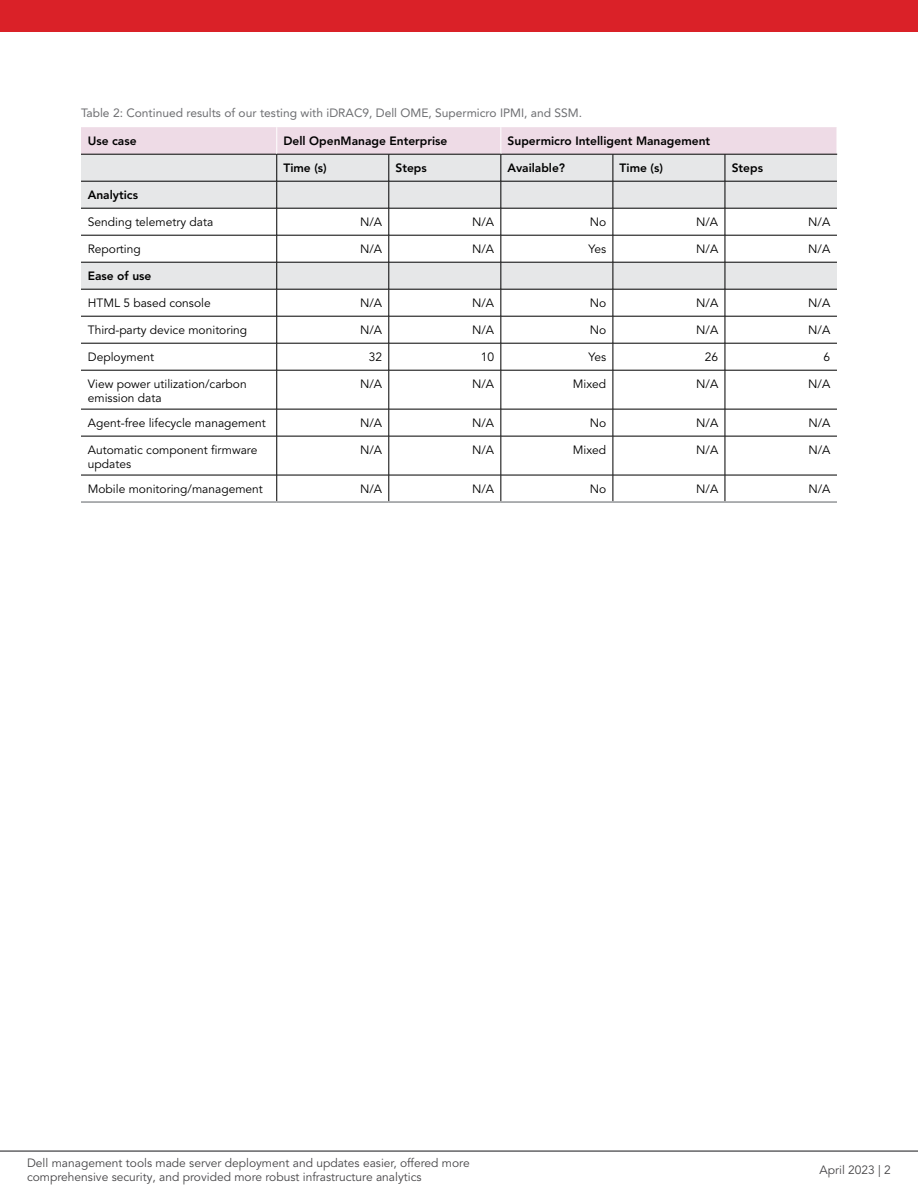
<style>
.page{position:relative;width:918px;height:1188px;background:#fff}
.page>*{position:absolute;margin:0;border:0;box-sizing:border-box;transform-origin:0 0}
.t1{font:12px/14.4px "Avenir LT Pro";color:#000}
.t2{font:12px/14.4px "Avenir LT Pro";color:#464547}
.t3{font:800 12px "Avenir LT Pro";color:#000}
.t4{font:12px "Avenir LT Pro";color:#6d6e71}
</style>
<div class="page">
<hr style="left:276px;top:370px;width:1px;height:39px;background:#000">
<hr style="left:389px;top:370px;width:1px;height:39px;background:#000">
<hr style="left:501px;top:370px;width:1px;height:39px;background:#000">
<hr style="left:613px;top:370px;width:1px;height:39px;background:#000">
<hr style="left:725px;top:370px;width:1px;height:39px;background:#000">
<svg style="left:276px;top:410px;width:1px;height:26px"></svg>
<svg style="left:389px;top:410px;width:1px;height:26px"></svg>
<svg style="left:501px;top:410px;width:1px;height:26px"></svg>
<svg style="left:613px;top:410px;width:1px;height:26px"></svg>
<svg style="left:725px;top:410px;width:1px;height:26px"></svg>
<hr style="left:276px;top:436px;width:1px;height:39px;background:#000">
<hr style="left:389px;top:436px;width:1px;height:39px;background:#000">
<hr style="left:501px;top:436px;width:1px;height:39px;background:#000">
<hr style="left:613px;top:436px;width:1px;height:39px;background:#000">
<hr style="left:725px;top:436px;width:1px;height:39px;background:#000">
<svg style="left:276px;top:476px;width:1px;height:25px"></svg>
<svg style="left:389px;top:476px;width:1px;height:25px"></svg>
<svg style="left:501px;top:476px;width:1px;height:25px"></svg>
<svg style="left:613px;top:476px;width:1px;height:25px"></svg>
<svg style="left:725px;top:476px;width:1px;height:25px"></svg>
<hr style="left:81px;top:370px;width:196px;height:1px;background:#000">
<hr style="left:277px;top:370px;width:112px;height:1px;background:#000">
<hr style="left:389px;top:370px;width:112px;height:1px;background:#000">
<hr style="left:501px;top:370px;width:112px;height:1px;background:#000">
<hr style="left:613px;top:370px;width:112px;height:1px;background:#000">
<hr style="left:725px;top:370px;width:112px;height:1px;background:#000">
<hr style="left:81px;top:409px;width:196px;height:1px;background:#000">
<hr style="left:277px;top:409px;width:112px;height:1px;background:#000">
<hr style="left:389px;top:409px;width:112px;height:1px;background:#000">
<hr style="left:501px;top:409px;width:112px;height:1px;background:#000">
<hr style="left:613px;top:409px;width:112px;height:1px;background:#000">
<hr style="left:725px;top:409px;width:112px;height:1px;background:#000">
<hr style="left:81px;top:436px;width:196px;height:1px;background:#000">
<hr style="left:277px;top:436px;width:112px;height:1px;background:#000">
<hr style="left:389px;top:436px;width:112px;height:1px;background:#000">
<hr style="left:501px;top:436px;width:112px;height:1px;background:#000">
<hr style="left:613px;top:436px;width:112px;height:1px;background:#000">
<hr style="left:725px;top:436px;width:112px;height:1px;background:#000">
<hr style="left:81px;top:475px;width:196px;height:1px;background:#000">
<hr style="left:277px;top:475px;width:112px;height:1px;background:#000">
<hr style="left:389px;top:475px;width:112px;height:1px;background:#000">
<hr style="left:501px;top:475px;width:112px;height:1px;background:#000">
<hr style="left:613px;top:475px;width:112px;height:1px;background:#000">
<hr style="left:725px;top:475px;width:112px;height:1px;background:#000">
<hr style="left:81px;top:501px;width:196px;height:2px;background:#939598">
<hr style="left:277px;top:501px;width:112px;height:2px;background:#939598">
<hr style="left:389px;top:501px;width:112px;height:2px;background:#939598">
<hr style="left:501px;top:501px;width:112px;height:2px;background:#939598">
<hr style="left:613px;top:501px;width:112px;height:2px;background:#939598">
<hr style="left:725px;top:501px;width:112px;height:2px;background:#939598">
<svg style="left:81px;top:127px;width:757px;height:243px"></svg>
<hr style="left:0;top:1151px;width:918px;height:1px;background:#616264">
<div style="left:0;top:0;width:918px;height:32px;background:#da2128"></div>
<p class="t4" style="left:81px;top:106px;width:503px">Table 2: Continued results of our testing with iDRAC9, Dell OME, Supermicro IPMI, and SSM.</p>
<p class="t3" style="left:88px;top:134px;width:50px">Use case</p>
<p class="t3" style="left:283px;top:134px;width:166px">Dell OpenManage Enterprise</p>
<p class="t3" style="left:508px;top:134px;width:204px">Supermicro Intelligent Management</p>
<p class="t3" style="left:283px;top:161px;width:45px">Time (s)</p>
<p class="t3" style="left:396px;top:161px;width:33px">Steps</p>
<p class="t3" style="left:508px;top:161px;width:59px">Available?</p>
<p class="t3" style="left:620px;top:161px;width:45px">Time (s)</p>
<p class="t3" style="left:732px;top:161px;width:33px">Steps</p>
<p class="t3" style="left:88px;top:188px;width:52px">Analytics</p>
<p class="t1" style="left:88px;top:215px;width:127px">Sending telemetry data</p>
<p class="t1" style="left:360px;top:215px;width:24px">N/A</p>
<p class="t1" style="left:472px;top:215px;width:24px">N/A</p>
<p class="t1" style="left:590px;top:215px;width:18px">No</p>
<p class="t1" style="left:696px;top:215px;width:24px">N/A</p>
<p class="t1" style="left:808px;top:215px;width:24px">N/A</p>
<p class="t1" style="left:88px;top:242px;width:55px">Reporting</p>
<p class="t1" style="left:360px;top:242px;width:24px">N/A</p>
<p class="t1" style="left:472px;top:242px;width:24px">N/A</p>
<p class="t1" style="left:589px;top:242px;width:19px">Yes</p>
<p class="t1" style="left:696px;top:242px;width:24px">N/A</p>
<p class="t1" style="left:808px;top:242px;width:24px">N/A</p>
<p class="t3" style="left:88px;top:269px;width:65px">Ease of use</p>
<p class="t1" style="left:88px;top:296px;width:124px">HTML 5 based console</p>
<p class="t1" style="left:360px;top:296px;width:24px">N/A</p>
<p class="t1" style="left:472px;top:296px;width:24px">N/A</p>
<p class="t1" style="left:590px;top:296px;width:18px">No</p>
<p class="t1" style="left:696px;top:296px;width:24px">N/A</p>
<p class="t1" style="left:808px;top:296px;width:24px">N/A</p>
<p class="t1" style="left:88px;top:323px;width:161px">Third-party device monitoring</p>
<p class="t1" style="left:360px;top:323px;width:24px">N/A</p>
<p class="t1" style="left:472px;top:323px;width:24px">N/A</p>
<p class="t1" style="left:590px;top:323px;width:18px">No</p>
<p class="t1" style="left:696px;top:323px;width:24px">N/A</p>
<p class="t1" style="left:808px;top:323px;width:24px">N/A</p>
<p class="t1" style="left:88px;top:350px;width:68px">Deployment</p>
<p class="t1" style="left:369px;top:350px;width:15px">32</p>
<p class="t1" style="left:481px;top:350px;width:15px">10</p>
<p class="t1" style="left:589px;top:350px;width:19px">Yes</p>
<p class="t1" style="left:705px;top:350px;width:15px">26</p>
<p class="t1" style="left:824px;top:350px;width:8px">6</p>
<p class="t1" style="left:88px;top:377px;width:160px">View power utilization/carbon emission data</p>
<p class="t1" style="left:360px;top:377px;width:24px">N/A</p>
<p class="t1" style="left:472px;top:377px;width:24px">N/A</p>
<p class="t1" style="left:573px;top:377px;width:35px">Mixed</p>
<p class="t1" style="left:696px;top:377px;width:24px">N/A</p>
<p class="t1" style="left:808px;top:377px;width:24px">N/A</p>
<p class="t1" style="left:88px;top:416px;width:180px">Agent-free lifecycle management</p>
<p class="t1" style="left:360px;top:416px;width:24px">N/A</p>
<p class="t1" style="left:472px;top:416px;width:24px">N/A</p>
<p class="t1" style="left:590px;top:416px;width:18px">No</p>
<p class="t1" style="left:696px;top:416px;width:24px">N/A</p>
<p class="t1" style="left:808px;top:416px;width:24px">N/A</p>
<p class="t1" style="left:88px;top:443px;width:171px">Automatic component firmware updates</p>
<p class="t1" style="left:360px;top:443px;width:24px">N/A</p>
<p class="t1" style="left:472px;top:443px;width:24px">N/A</p>
<p class="t1" style="left:573px;top:443px;width:35px">Mixed</p>
<p class="t1" style="left:696px;top:443px;width:24px">N/A</p>
<p class="t1" style="left:808px;top:443px;width:24px">N/A</p>
<p class="t1" style="left:88px;top:482px;width:177px">Mobile monitoring/management</p>
<p class="t1" style="left:360px;top:482px;width:24px">N/A</p>
<p class="t1" style="left:472px;top:482px;width:24px">N/A</p>
<p class="t1" style="left:590px;top:482px;width:18px">No</p>
<p class="t1" style="left:696px;top:482px;width:24px">N/A</p>
<p class="t1" style="left:808px;top:482px;width:24px">N/A</p>
<p class="t2" style="left:27px;top:1156px;width:444px">Dell management tools made server deployment and updates easier, offered more comprehensive security, and provided more robust infrastructure analytics</p>
<p class="t2" style="left:820px;top:1163px;width:73px">April 2023 | 2</p>
</div>
